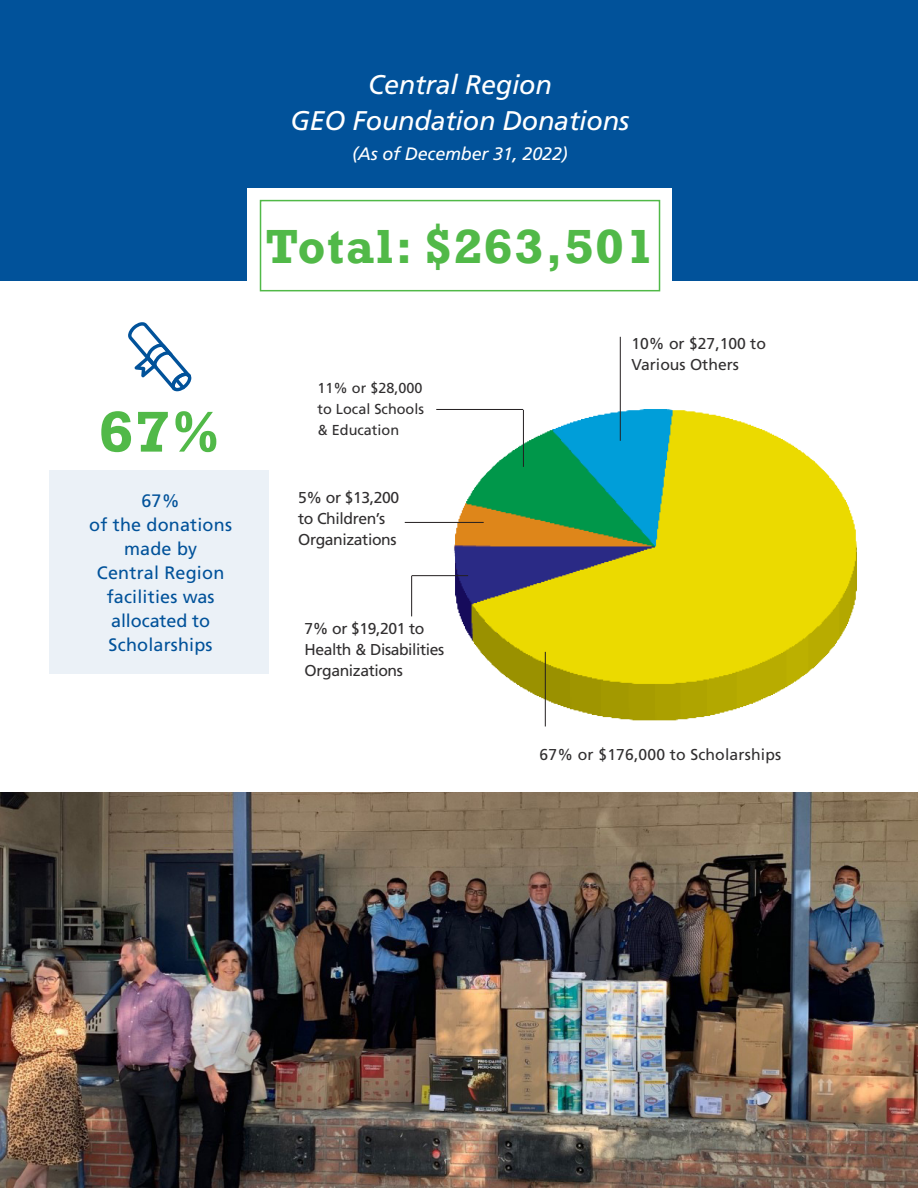
<style>
.page{position:relative;width:918px;height:1188px;background:#fff}
.page>*{position:absolute;margin:0;border:0;box-sizing:border-box;transform-origin:0 0}
.t1{font:700 54px "Rockwell";color:#51b948}
.t2{font:700 45px "Rockwell";letter-spacing:.05em;color:#51b948}
.t3{font:italic 27px "Frutiger LT Std";letter-spacing:-.01em;color:#fff}
.t4{font:18px/24px "Frutiger LT Std";letter-spacing:.01em;color:#01529a}
.t5{font:italic 18px "Frutiger LT Std";letter-spacing:-.01em;color:#fff}
.t6{font:15.75px/21px "Frutiger LT Std";letter-spacing:-.025em;color:#312f30}
.t7{font:15.75px "Frutiger LT Std";letter-spacing:.01em;color:#312f30}
.t8{font:15.75px/21px "Frutiger LT Std";color:#312f30}
.t9{font:14.4px/21px "Frutiger LT Std";color:#312f30;text-align:justify}
</style>
<div class="page">
<img style="left:404px;top:391px;width:453px;height:336px">
<hr style="left:545px;top:652px;width:1px;height:74px;background:#231f20">
<hr style="left:620px;top:337px;width:1px;height:104px;background:#231f20">
<hr style="left:405px;top:522px;width:79px;height:1px;background:#231f20">
<div style="left:0;top:0;width:918px;height:280px;background:#01529a"></div>
<div style="left:248px;top:188px;width:424px;height:107px;background:#fff"></div>
<div style="left:260px;top:200px;width:400px;height:91px;background:#fff;border:2px solid #51b948"></div>
<svg style="left:128px;top:322px;width:63px;height:70px"></svg>
<div style="left:50px;top:470px;width:219px;height:204px;background:#ebf1f7"></div>
<hr style="left:411px;top:576px;width:1px;height:40px;background:#231f20">
<hr style="left:412px;top:575px;width:56px;height:1px;background:#231f20">
<hr style="left:523px;top:410px;width:1px;height:57px;background:#231f20">
<hr style="left:436px;top:409px;width:87px;height:1px;background:#231f20">
<img style="left:0;top:793px;width:918px;height:395px">
<p class="t1" style="left:99px;top:397px;width:121px">67%</p>
<p class="t4" style="left:141px;top:489px;width:40px">67%</p>
<p class="t4" style="left:89px;top:513px;width:144px">of the donations</p>
<p class="t4" style="left:124px;top:537px;width:75px">made by</p>
<p class="t4" style="left:97px;top:561px;width:129px">Central Region</p>
<p class="t4" style="left:107px;top:585px;width:109px">facilities was allocated to</p>
<p class="t4" style="left:109px;top:633px;width:105px">Scholarships</p>
<p class="t3" style="left:368px;top:68px;width:186px">Central Region</p>
<p class="t3" style="left:291px;top:104px;width:340px">GEO Foundation Donations</p>
<p class="t5" style="left:352px;top:143px;width:217px">(As of December 31, 2022)</p>
<p class="t2" style="left:266px;top:218px;width:391px">Total: $263,501</p>
<p class="t9" style="left:318px;top:377px;width:108px">11% or $28,000 to Local Schools &amp; Education</p>
<p class="t6" style="left:298px;top:488px;width:103px">5% or $13,200 to Children’s<br>Organizations</p>
<p class="t6" style="left:305px;top:618px;width:122px">7% or $19,201 to</p>
<p class="t6" style="left:305px;top:639px;width:141px">Health &amp; Disabilities</p>
<p class="t6" style="left:305px;top:660px;width:100px">Organizations</p>
<p class="t8" style="left:631px;top:333px;width:136px">10% or $27,100 to<br>Various Others</p>
<p class="t7" style="left:540px;top:745px;width:243px">67% or $176,000 to Scholarships</p>
</div>
